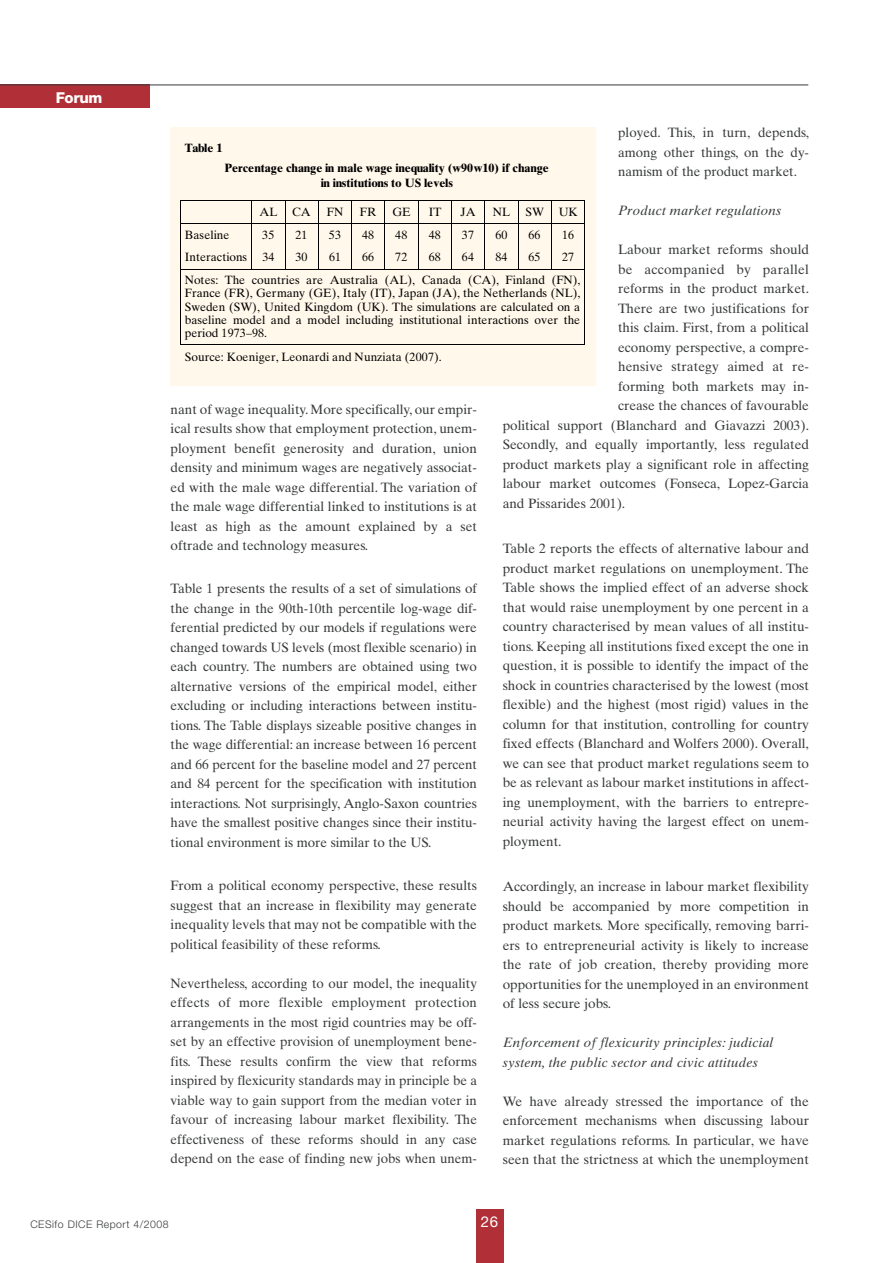
<style>
.page{position:relative;width:893px;height:1263px;background:#fff}
.page>*{position:absolute;margin:0;border:0;box-sizing:border-box;transform-origin:0 0}
.t1{font:800 15px "Helvetica Neue LT Std";letter-spacing:-.025em;color:#fff}
.t2{font:15px "Helvetica Neue LT Std";color:#fff}
.t3{font:13.5px/19.5px "Times Ten";color:#383a3b;text-align:justify}
.t4{font:italic 13.5px/19.5px "Times Ten";letter-spacing:.015em;color:#383a3b}
.t5{font:13.5px "Times Ten";letter-spacing:.02em;color:#383a3b}
.t6{font:12px/13px "Times Ten Roman+WVFWAV";letter-spacing:.005em;color:#000}
.t7{font:12px/15.3px "Times Ten Bold+DXNLOR";letter-spacing:-.005em;color:#000;text-align:center}
.t8{font:300 10.5px "Helvetica Neue";letter-spacing:.045em;color:#383a3b}
</style>
<div class="page">
<div style="left:476px;top:1209px;width:28px;height:54px;background:#b13037"></div>
<div style="left:0;top:85px;width:149px;height:23px;background:#b13037"></div>
<hr style="left:0;top:85px;width:808px;height:1px;background:#383a3b">
<div style="left:170px;top:128px;width:425px;height:258px;background:#fff8eb"></div>
<hr style="left:180px;top:200px;width:405px;height:1px;background:#000">
<hr style="left:180px;top:223px;width:405px;height:1px;background:#000">
<svg style="left:180px;top:201px;width:1px;height:68px"></svg>
<svg style="left:251px;top:201px;width:1px;height:68px"></svg>
<svg style="left:318px;top:201px;width:1px;height:68px"></svg>
<svg style="left:351px;top:201px;width:1px;height:68px"></svg>
<svg style="left:384px;top:201px;width:1px;height:68px"></svg>
<svg style="left:418px;top:201px;width:1px;height:68px"></svg>
<svg style="left:451px;top:201px;width:1px;height:68px"></svg>
<svg style="left:484px;top:201px;width:1px;height:68px"></svg>
<svg style="left:551px;top:201px;width:1px;height:68px"></svg>
<svg style="left:584px;top:201px;width:1px;height:68px"></svg>
<hr style="left:180px;top:269px;width:405px;height:1px;background:#000">
<hr style="left:180px;top:269px;width:1px;height:76px;background:#000">
<hr style="left:180px;top:344px;width:404px;height:1px;background:#000">
<hr style="left:584px;top:269px;width:1px;height:76px;background:#000">
<p class="t1" style="left:56px;top:93px;width:48px">Forum</p>
<p class="t3" style="left:618px;top:124px;width:192px">ployed. This, in turn, depends, among other things, on the dy&shy;namism of the product market.</p>
<p class="t4" style="left:618px;top:202px;width:165px">Product market regulations</p>
<p class="t3" style="left:618px;top:241px;width:192px">Labour market reforms should</p>
<p class="t5" style="left:618px;top:264px;width:192px">be accompanied by parallel</p>
<p class="t3" style="left:618px;top:280px;width:192px">reforms in the product market.</p>
<p class="t3" style="left:618px;top:300px;width:192px">There are two justifications for</p>
<p class="t3" style="left:618px;top:319px;width:192px">this claim. First, from a political</p>
<p class="t3" style="left:618px;top:339px;width:192px">economy perspective, a compre-</p>
<p class="t3" style="left:618px;top:358px;width:192px">hensive strategy aimed at re-</p>
<p class="t3" style="left:618px;top:378px;width:192px">forming both markets may in-</p>
<p class="t3" style="left:618px;top:397px;width:192px">crease the chances of favourable</p>
<p class="t3" style="left:502px;top:417px;width:308px">political support (Blanchard and Giavazzi 2003).</p>
<p class="t3" style="left:502px;top:436px;width:308px">Secondly, and equally importantly, less regulated</p>
<p class="t3" style="left:502px;top:456px;width:308px">product markets play a significant role in affecting</p>
<p class="t3" style="left:502px;top:475px;width:308px">labour market outcomes (Fonseca, Lopez-Garcia</p>
<p class="t3" style="left:502px;top:495px;width:124px">and Pissarides 2001).</p>
<p class="t3" style="left:502px;top:540px;width:308px">Table 2 reports the effects of alternative labour and product market regulations on unemployment. The Table shows the implied effect of an adverse shock that would raise unemployment by one percent in a country characterised by mean values of all institu&shy;tions. Keeping all institutions fixed except the one in question, it is possible to identify the impact of the shock in countries characterised by the lowest (most flexible) and the highest (most rigid) values in the column for that institution, controlling for country fixed effects (Blanchard and Wolfers 2000). Overall, we can see that product market regulations seem to be as relevant as labour market institutions in affect&shy;ing unemployment, with the barriers to entrepre&shy;neurial activity having the largest effect on unem&shy;ployment.</p>
<p class="t3" style="left:502px;top:878px;width:308px">Accordingly, an increase in labour market flexibility should be accompanied by more competition in product markets. More specifically, removing barri&shy;ers to entrepreneurial activity is likely to increase the rate of job creation, thereby providing more opportunities for the unemployed in an environment of less secure jobs.</p>
<p class="t4" style="left:502px;top:1034px;width:272px">Enforcement of flexicurity principles: judicial system, the public sector and civic attitudes</p>
<p class="t3" style="left:502px;top:1093px;width:308px">We have already stressed the importance of the enforcement mechanisms when discussing labour market regulations reforms. In particular, we have seen that the strictness at which the unemployment</p>
<p class="t7" style="left:185px;top:140px;width:39px">Table 1</p>
<p class="t7" style="left:224px;top:160px;width:326px">Percentage change in male wage inequality (w90w10) if change in institutions to US levels</p>
<p class="t6" style="left:259px;top:206px;width:53px">AL CA</p>
<p class="t6" style="left:327px;top:206px;width:18px">FN</p>
<p class="t6" style="left:360px;top:206px;width:18px">FR</p>
<p class="t6" style="left:392px;top:206px;width:20px">GE</p>
<p class="t6" style="left:428px;top:206px;width:14px">IT</p>
<p class="t6" style="left:460px;top:206px;width:17px">JA</p>
<p class="t6" style="left:493px;top:206px;width:19px">NL</p>
<p class="t6" style="left:525px;top:206px;width:54px">SW UK</p>
<p class="t6" style="left:185px;top:229px;width:46px">Baseline</p>
<p class="t6" style="left:262px;top:229px;width:14px">35</p>
<p class="t6" style="left:295px;top:229px;width:14px">21</p>
<p class="t6" style="left:329px;top:229px;width:14px">53</p>
<p class="t6" style="left:362px;top:229px;width:14px">48</p>
<p class="t6" style="left:395px;top:229px;width:14px">48</p>
<p class="t6" style="left:429px;top:229px;width:14px">48</p>
<p class="t6" style="left:462px;top:229px;width:14px">37</p>
<p class="t6" style="left:495px;top:229px;width:14px">60</p>
<p class="t6" style="left:528px;top:229px;width:14px">66</p>
<p class="t6" style="left:562px;top:229px;width:14px">16</p>
<p class="t6" style="left:185px;top:252px;width:64px">Interactions</p>
<p class="t6" style="left:262px;top:252px;width:14px">34</p>
<p class="t6" style="left:295px;top:252px;width:14px">30</p>
<p class="t6" style="left:329px;top:252px;width:14px">61</p>
<p class="t6" style="left:362px;top:252px;width:14px">66</p>
<p class="t6" style="left:395px;top:252px;width:14px">72</p>
<p class="t6" style="left:429px;top:252px;width:14px">68</p>
<p class="t6" style="left:462px;top:252px;width:14px">64</p>
<p class="t6" style="left:495px;top:252px;width:14px">84</p>
<p class="t6" style="left:528px;top:252px;width:14px">65</p>
<p class="t6" style="left:185px;top:247px;width:397px;line-height:23px;text-indent:377px">27<br>Notes: The countries are Australia (AL), Canada (CA), Finland (FN),</p>
<p class="t6" style="left:185px;top:288px;width:397px;text-align:justify">France (FR), Germany (GE), Italy (IT), Japan (JA), the Netherlands (NL), Sweden (SW), United Kingdom (UK). The simulations are calculated on a baseline model and a model including institutional interactions over the period 1973–98.</p>
<p class="t6" style="left:185px;top:352px;width:258px">Source: Koeniger, Leonardi and Nunziata (2007).</p>
<p class="t3" style="left:171px;top:401px;width:308px">nant of wage inequality. More specifically, our empir&shy;ical results show that employment protection, unem&shy;ployment benefit generosity and duration, union density and minimum wages are negatively associat&shy;ed with the male wage differential. The variation of the male wage differential linked to institutions is at least as high as the amount explained by a set oftrade and technology measures.</p>
<p class="t3" style="left:171px;top:580px;width:308px">Table 1 presents the results of a set of simulations of the change in the 90th-10th percentile log-wage dif&shy;ferential predicted by our models if regulations were changed towards US levels (most flexible scenario) in each country. The numbers are obtained using two alternative versions of the empirical model, either excluding or including interactions between institu&shy;tions. The Table displays sizeable positive changes in the wage differential: an increase between 16 percent and 66 percent for the baseline model and 27 percent and 84 percent for the specification with institution interactions. Not surprisingly, Anglo-Saxon countries have the smallest positive changes since their institu&shy;tional environment is more similar to the US.</p>
<p class="t3" style="left:171px;top:877px;width:308px">From a political economy perspective, these results suggest that an increase in flexibility may generate inequality levels that may not be compatible with the political feasibility of these reforms.</p>
<p class="t3" style="left:171px;top:975px;width:308px">Nevertheless, according to our model, the inequality effects of more flexible employment protection arrangements in the most rigid countries may be off&shy;set by an effective provision of unemployment bene&shy;fits. These results confirm the view that reforms inspired by flexicurity standards may in principle be a viable way to gain support from the median voter in favour of increasing labour market flexibility. The effectiveness of these reforms should in any case depend on the ease of finding new jobs when unem-</p>
<p class="t8" style="left:30px;top:1221px;width:140px">CESifo DICE Report 4/2008</p>
<p class="t2" style="left:481px;top:1216px;width:19px">26</p>
</div>
